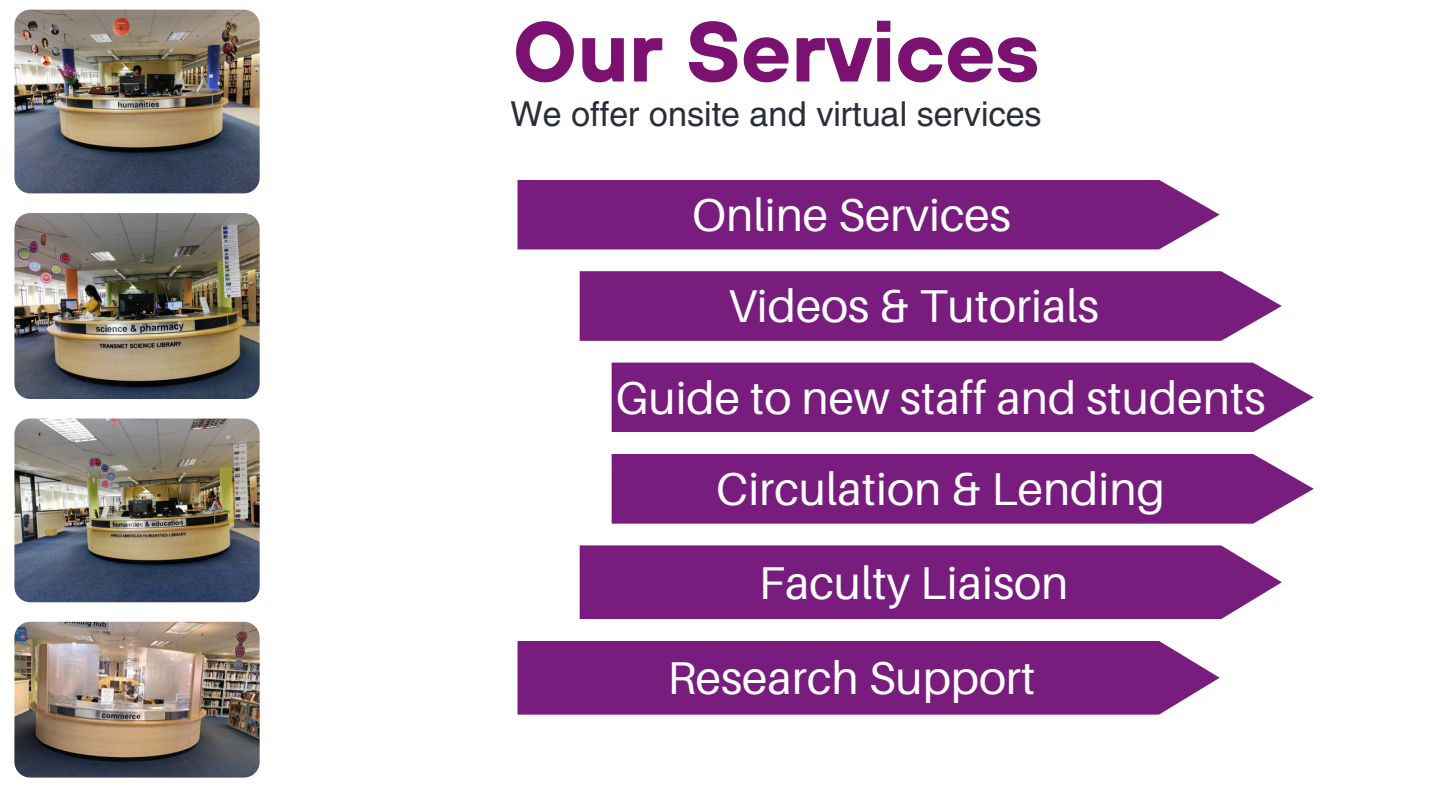
<style>
.page{position:relative;width:1440px;height:810px;background:#fff}
.page>*{position:absolute;margin:0;border:0;box-sizing:border-box;transform-origin:0 0}
.t1{font:700 85px "TT Hoves";color:#7b1271}
.t2{font:46px "Aileron";color:#fff}
.t3{font:34px "Helios";color:#2a2e3a}
</style>
<div class="page">
<img style="left:14px;top:10px;width:246px;height:183px;border-radius:16px">
<img style="left:14px;top:213px;width:246px;height:186px;border-radius:16px">
<img style="left:14px;top:419px;width:246px;height:183px;border-radius:16px">
<img style="left:14px;top:622px;width:246px;height:156px;border-radius:16px">
<div style="left:518px;top:180px;width:702px;height:69px;background:#781d7e"></div>
<div style="left:580px;top:271px;width:702px;height:70px;background:#781d7e"></div>
<div style="left:612px;top:363px;width:702px;height:69px;background:#781d7e"></div>
<div style="left:612px;top:454px;width:702px;height:70px;background:#781d7e"></div>
<div style="left:580px;top:545px;width:702px;height:74px;background:#781d7e"></div>
<div style="left:518px;top:641px;width:702px;height:74px;background:#781d7e"></div>
<p class="t1" style="left:513px;top:-4px;width:528px">Our Services</p>
<p class="t3" style="left:510px;top:93px;width:533px">We offer onsite and virtual services</p>
<p class="t2" style="left:692px;top:186px;width:320px">Online Services</p>
<p class="t2" style="left:728px;top:278px;width:372px">Videos &amp; Tutorials</p>
<p class="t2" style="left:616px;top:369px;width:651px">Guide to new staff and students</p>
<p class="t2" style="left:716px;top:460px;width:450px">Circulation &amp; Lending</p>
<p class="t2" style="left:759px;top:554px;width:311px">Faculty Liaison</p>
<p class="t2" style="left:667px;top:650px;width:370px">Research Support</p>
</div>
